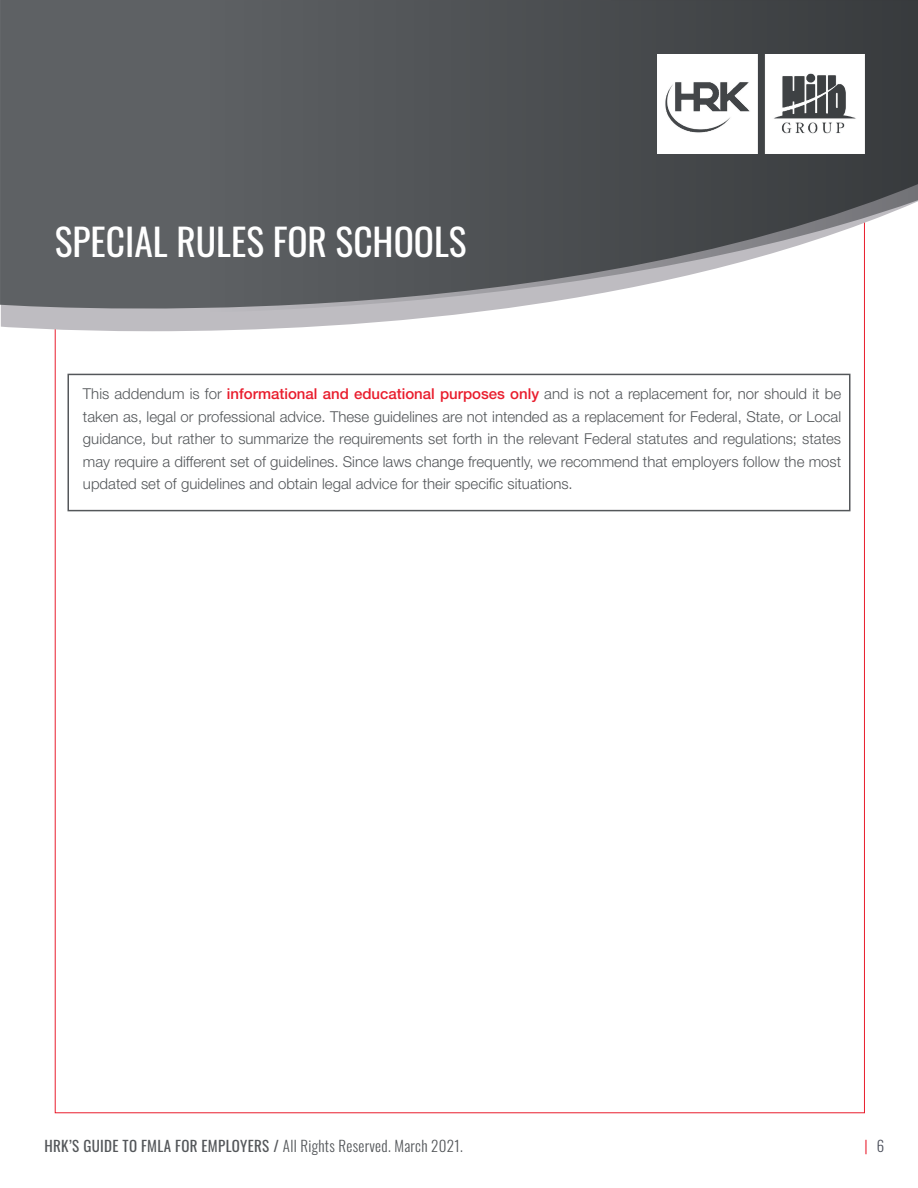
<style>
.page{position:relative;width:918px;height:1188px;background:#fff}
.page>*{position:absolute;margin:0;border:0;box-sizing:border-box;transform-origin:0 0}
.Larger_Gray_Heading{font:37.5px "Oswald";color:#fff}
.t1{font:300 15px/22.5px "Helvetica Neue LT Std";color:#54575a;text-align:justify}
.Body_text{font:15px "Oswald";letter-spacing:.02em;color:#54575a}
.Body_text-2{font:300 15px "Oswald";color:#e91d2d}
.s1{font-weight:500;color:#e91d2d}
.s2{font-weight:300}
.s3{color:#494d59}
</style>
<div class="page">
<svg style="left:1px;top:316px;width:864px;height:15px"></svg>
<svg style="left:0;top:0;width:918px;height:316px;background:#646769"></svg>
<img style="left:657px;top:54px;width:208px;height:100px">
<div style="left:68px;top:374px;width:782px;height:137px;border:2px solid #54575a"></div>
<p class="Larger_Gray_Heading" style="left:55px;top:208px;width:413px">SPECIAL RULES FOR SCHOOLS</p>
<p class="t1" style="left:83px;top:382px;width:760px">This addendum is for <span class="s1">informational and educational purposes only</span> and is not a replacement for, nor should it be taken as, legal or professional advice. These guidelines are not intended as a replacement for Federal, State, or Local guidance, but rather to summarize the requirements set forth in the relevant Federal statutes and regulations; states may require a different set of guidelines. Since laws change frequently, we recommend that employers follow the most updated set of guidelines and obtain legal advice for their specific situations.</p>
<p class="Body_text" style="left:44px;top:1133px;width:420px">HRK’S GUIDE TO FMLA FOR EMPLOYERS / <span class="s2">All Rights Reserved. March 2021.</span></p>
<p class="Body_text-2" style="left:864px;top:1133px;width:21px">| <span class="s3">6</span></p>
</div>
